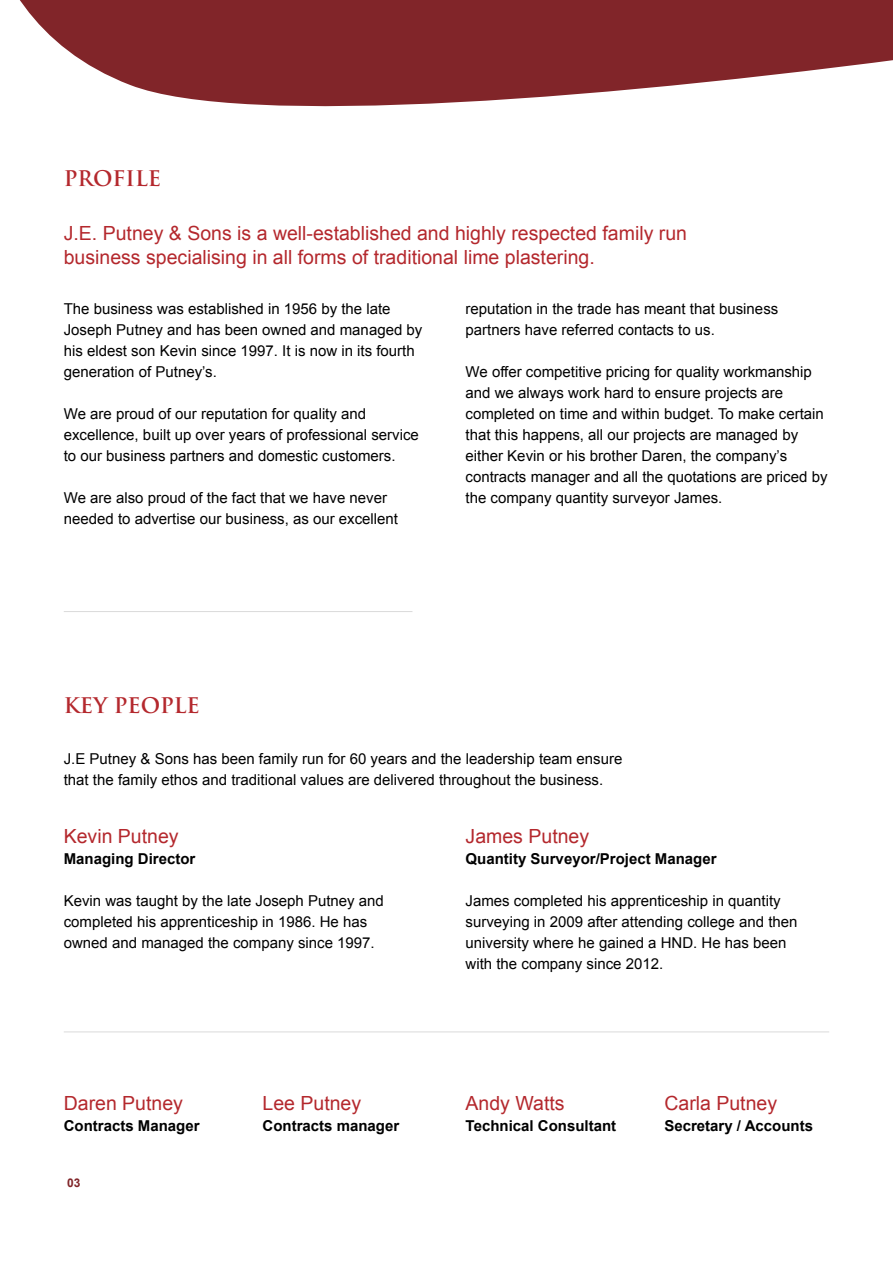
<style>
.page{position:relative;width:893px;height:1263px;background:#fff}
.page>*{position:absolute;margin:0;border:0;box-sizing:border-box;transform-origin:0 0}
.t1{font:700 21px "Trajan Pro";color:#b4282d}
.t2{font:19.5px/24px "Arial";color:#b4282d}
.t3{font:15px/21px "Arial";color:#000}
.t4{font:700 15px "Arial";color:#000}
.t5{font:700 12px "Arial";color:#812529}
</style>
<div class="page">
<hr style="left:64px;top:611px;width:348px;height:1px;background:#dadada">
<svg style="left:20px;top:0;width:873px;height:107px;fill:#812529"></svg>
<hr style="left:64px;top:1031px;width:765px;height:1px;background:#dadada">
<h1 class="t1" style="left:64px;top:170px;width:99px">PROFILE</h1>
<h2 class="t2" style="left:64px;top:223px;width:625px">J.E. Putney &amp; Sons is a well-established and highly respected family run business specialising in all forms of traditional lime plastering.</h2>
<p class="t3" style="left:466px;top:299px;width:314px">reputation in the trade has meant that business partners have referred contacts to us.</p>
<p class="t3" style="left:466px;top:362px;width:363px">We offer competitive pricing for quality workmanship and we always work hard to ensure projects are completed on time and within budget. To make certain that this happens, all our projects are managed by either Kevin or his brother Daren, the company’s contracts manager and all the quotations are priced by the company quantity surveyor James.</p>
<p class="t3" style="left:64px;top:299px;width:360px">The business was established in 1956 by the late Joseph Putney and has been owned and managed by his eldest son Kevin since 1997. It is now in its fourth generation of Putney’s.</p>
<p class="t3" style="left:64px;top:404px;width:357px">We are proud of our reputation for quality and excellence, built up over years of professional service to our business partners and domestic customers.</p>
<p class="t3" style="left:64px;top:488px;width:336px">We are also proud of the fact that we have never needed to advertise our business, as our excellent</p>
<h1 class="t1" style="left:64px;top:697px;width:138px">KEY PEOPLE</h1>
<p class="t3" style="left:64px;top:749px;width:560px">J.E Putney &amp; Sons has been family run for 60 years and the leadership team ensure that the family ethos and traditional values are delivered throughout the business.</p>
<h2 class="t2" style="left:64px;top:826px;width:116px">Kevin Putney</h2>
<p class="t4" style="left:64px;top:853px;width:133px">Managing Director</p>
<p class="t3" style="left:64px;top:891px;width:322px">Kevin was taught by the late Joseph Putney and completed his apprenticeship in 1986. He has owned and managed the company since 1997.</p>
<h2 class="t2" style="left:466px;top:826px;width:125px">James Putney</h2>
<p class="t4" style="left:466px;top:853px;width:252px">Quantity Surveyor/Project Manager</p>
<p class="t3" style="left:466px;top:891px;width:333px">James completed his apprenticeship in quantity surveying in 2009 after attending college and then university where he gained a HND. He has been with the company since 2012.</p>
<h2 class="t2" style="left:64px;top:1093px;width:121px">Daren Putney</h2>
<p class="t4" style="left:64px;top:1120px;width:137px">Contracts Manager</p>
<h2 class="t2" style="left:263px;top:1093px;width:100px">Lee Putney</h2>
<p class="t4" style="left:263px;top:1120px;width:138px">Contracts manager</p>
<h2 class="t2" style="left:466px;top:1093px;width:100px">Andy Watts</h2>
<p class="t4" style="left:466px;top:1120px;width:152px">Technical Consultant</p>
<h2 class="t2" style="left:664px;top:1093px;width:114px">Carla Putney</h2>
<p class="t4" style="left:664px;top:1120px;width:150px">Secretary / Accounts</p>
<p class="t5" style="left:67px;top:1178px;width:15px">03</p>
</div>
